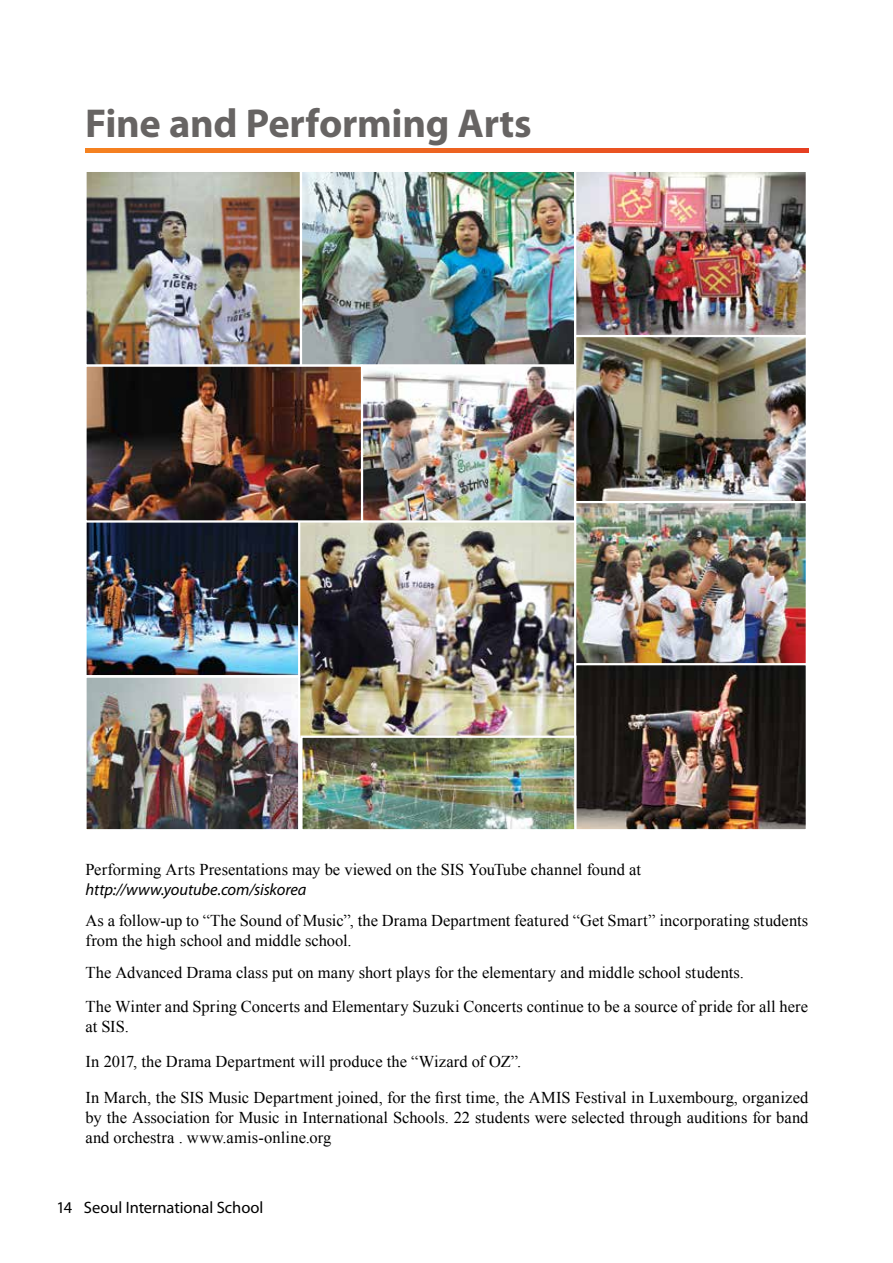
<style>
.page{position:relative;width:893px;height:1263px;background:#fff}
.page>*{position:absolute;margin:0;border:0;box-sizing:border-box;transform-origin:0 0}
.t1{font:700 40.5px "Myriad Pro";letter-spacing:-.01em;color:#676463}
.t2{font:16.5px/19.8px "Times New Roman";color:#000}
.t3{font:italic 16.5px "Myriad Pro";letter-spacing:-.005em;color:#000}
.t4{font:16.5px "Myriad Pro";letter-spacing:-.005em;color:#000}
</style>
<div class="page">
<img style="left:300px;top:523px;width:274px;height:305px">
<svg style="left:85px;top:149px;width:723px;height:4px;background:#ed6220"></svg>
<img style="left:87px;top:173px;width:486px;height:347px">
<div style="left:84px;top:170px;width:218px;height:197px;border:2px solid #fff"></div>
<div style="left:300px;top:170px;width:276px;height:197px;border:2px solid #fff"></div>
<img style="left:577px;top:173px;width:228px;height:326px">
<div style="left:574px;top:170px;width:234px;height:168px;border:2px solid #fff"></div>
<div style="left:360px;top:364px;width:216px;height:159px;border:2px solid #fff"></div>
<img style="left:577px;top:503px;width:228px;height:160px">
<div style="left:574px;top:499px;width:234px;height:168px;border:2px solid #fff"></div>
<img style="left:577px;top:666px;width:228px;height:162px">
<div style="left:574px;top:663px;width:234px;height:168px;border:2px solid #fff"></div>
<div style="left:300px;top:735px;width:276px;height:96px;border:2px solid #fff"></div>
<img style="left:87px;top:523px;width:210px;height:305px">
<div style="left:84px;top:519px;width:216px;height:158px;border:2px solid #fff"></div>
<div style="left:84px;top:675px;width:216px;height:156px;border:2px solid #fff"></div>
<div style="left:574px;top:335px;width:234px;height:168px;border:2px solid #fff"></div>
<div style="left:84px;top:364px;width:279px;height:159px;border:2px solid #fff"></div>
<h1 class="t1" style="left:85px;top:97px;width:448px">Fine and Performing Arts</h1>
<p class="t2" style="left:85px;top:859px;width:557px">Performing Arts Presentations may be viewed on the SIS YouTube channel found at</p>
<p class="t3" style="left:85px;top:879px;width:222px">http://www.youtube.com/siskorea</p>
<p class="t2" style="left:85px;top:910px;width:724px">As a follow-up to “The Sound of Music”, the Drama Department featured “Get Smart” incorporating students from the high school and middle school.</p>
<p class="t2" style="left:85px;top:955px;width:724px;line-height:33.8px">The Advanced Drama class put on many short plays for the elementary and middle school students.<br>The Winter and Spring Concerts and Elementary Suzuki Concerts continue to be a source of pride for all here</p>
<p class="t2" style="left:85px;top:1008px;width:437px;line-height:35.1px">at SIS.<br>In 2017, the Drama Department will produce the “Wizard of OZ”.</p>
<p class="t2" style="left:85px;top:1087px;width:724px;text-align:justify">In March, the SIS Music Department joined, for the first time, the AMIS Festival in Luxembourg, organized by the Association for Music in International Schools. 22 students were selected through auditions for band and orchestra . www.amis-online.org</p>
<p class="t4" style="left:56px;top:1197px;width:209px">14 Seoul International School</p>
</div>
